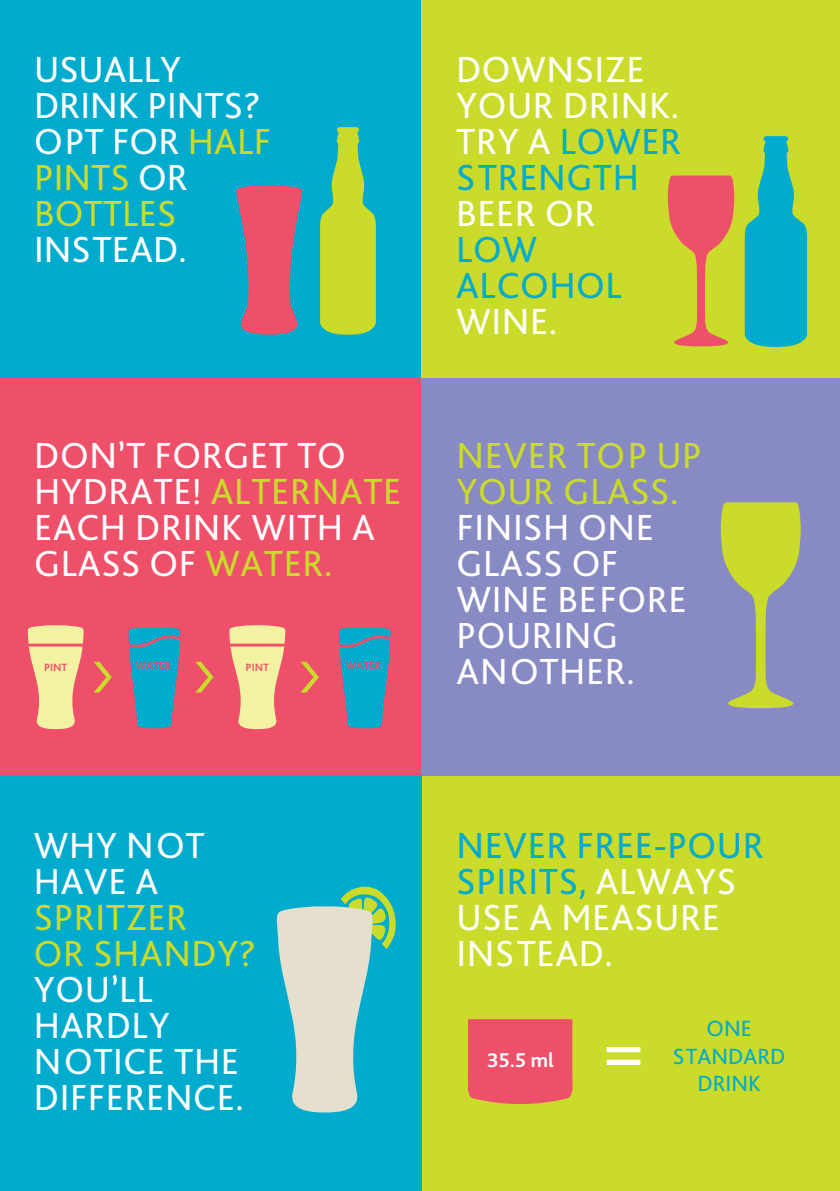
<style>
.page{position:relative;width:840px;height:1191px;background:#fff}
.page>*{position:absolute;margin:0;border:0;box-sizing:border-box;transform-origin:0 0}
.t1{font:71.4px "Bliss Pro";color:#fff}
.t2{font:38px/36px "Bliss Pro";letter-spacing:.015em;color:#fff}
.t3{font:38px/36px "Bliss Pro";letter-spacing:.015em;color:#cadb2a}
.t4{font:38px/36px "Bliss Pro";letter-spacing:.015em;color:#00abcd}
.t5{font:23px/27.6px "Bliss Pro";color:#00abcd;text-align:center}
.t6{font:700 20.8px "Bliss Pro";color:#fff}
.t7{font:700 11px "Bliss Pro";color:#ef5069}
.s1{color:#cadb2a}
.s2{color:#00abcd}
</style>
<div class="page">
<div style="left:0;top:0;width:421px;height:380px;background:#00abcd"></div>
<svg style="left:236px;top:185px;width:67px;height:150px"></svg>
<svg style="left:320px;top:127px;width:56px;height:208px"></svg>
<div style="left:421px;top:0;width:418px;height:380px;background:#cadb2a"></div>
<svg style="left:744px;top:136px;width:62px;height:211px"></svg>
<svg style="left:667px;top:175px;width:67px;height:172px"></svg>
<div style="left:0;top:379px;width:421px;height:397px;background:#ef5069"></div>
<svg style="left:27px;top:625px;width:57px;height:104px"></svg>
<hr style="left:0;top:643px;width:113px;height:3px;background:#ef5069">
<svg style="left:229px;top:625px;width:57px;height:104px"></svg>
<hr style="left:200px;top:643px;width:114px;height:3px;background:#ef5069">
<svg style="left:93px;top:628px;width:120px;height:100px"></svg>
<svg style="left:300px;top:628px;width:91px;height:100px"></svg>
<div style="left:421px;top:775px;width:418px;height:416px;background:#cadb2a"></div>
<div style="left:421px;top:379px;width:418px;height:397px;background:#878ac3"></div>
<div style="left:0;top:776px;width:421px;height:415px;background:#00abcd"></div>
<svg style="left:276px;top:886px;width:119px;height:226px"></svg>
<svg style="left:720px;top:502px;width:81px;height:207px"></svg>
<div style="left:467px;top:1019px;width:105px;height:85px;background:#ef5069"></div>
<p class="t2" style="left:34px;top:51px;width:238px">USUALLY<br>DRINK PINTS?<br>OPT FOR <span class="s1">HALF<br>PINTS</span> OR<br><span class="s1">BOTTLES</span></p>
<p class="t2" style="left:34px;top:231px;width:155px">INSTEAD.</p>
<p class="t2" style="left:34px;top:436px;width:368px">DON’T FORGET TO<br>HYDRATE! <span class="s1">ALTERNATE<br></span>EACH DRINK WITH A<br>GLASS OF <span class="s1">WATER.</span></p>
<p class="t7" style="left:44px;top:660px;width:25px">PINT</p>
<p class="t7" style="left:135px;top:659px;width:37px">WATER</p>
<p class="t7" style="left:245px;top:660px;width:25px">PINT</p>
<p class="t7" style="left:346px;top:659px;width:37px">WATER</p>
<p class="t2" style="left:456px;top:51px;width:226px">DOWNSIZE<br>YOUR DRINK.<br>TRY A <span class="s2">LOWER<br>STRENGTH</span></p>
<p class="t2" style="left:456px;top:195px;width:141px">BEER OR</p>
<p class="t4" style="left:456px;top:231px;width:167px">LOW<br>ALCOHOL</p>
<p class="t2" style="left:456px;top:303px;width:103px">WINE.</p>
<p class="t3" style="left:456px;top:436px;width:246px">NEVER TOP UP<br>YOUR GLASS.</p>
<p class="t2" style="left:456px;top:508px;width:231px">FINISH ONE<br>GLASS OF<br>WINE BEFORE<br>POURING<br>ANOTHER.</p>
<p class="t2" style="left:34px;top:826px;width:172px">WHY NOT<br>HAVE A</p>
<p class="t3" style="left:34px;top:898px;width:224px">SPRITZER<br>OR SHANDY?</p>
<p class="t2" style="left:34px;top:970px;width:211px">YOU’LL<br>HARDLY<br>NOTICE THE<br>DIFFERENCE.</p>
<p class="t2" style="left:456px;top:826px;width:308px"><span class="s2">NEVER FREE-POUR<br>SPIRITS,</span> ALWAYS<br>USE A MEASURE<br>INSTEAD.</p>
<p class="t6" style="left:487px;top:1047px;width:68px">35.5 ml</p>
<h1 class="t1" style="left:604px;top:1006px;width:39px">=</h1>
<p class="t5" style="left:672px;top:1014px;width:114px">ONE<br>STANDARD</p>
<p class="t5" style="left:697px;top:1069px;width:65px">DRINK</p>
</div>
